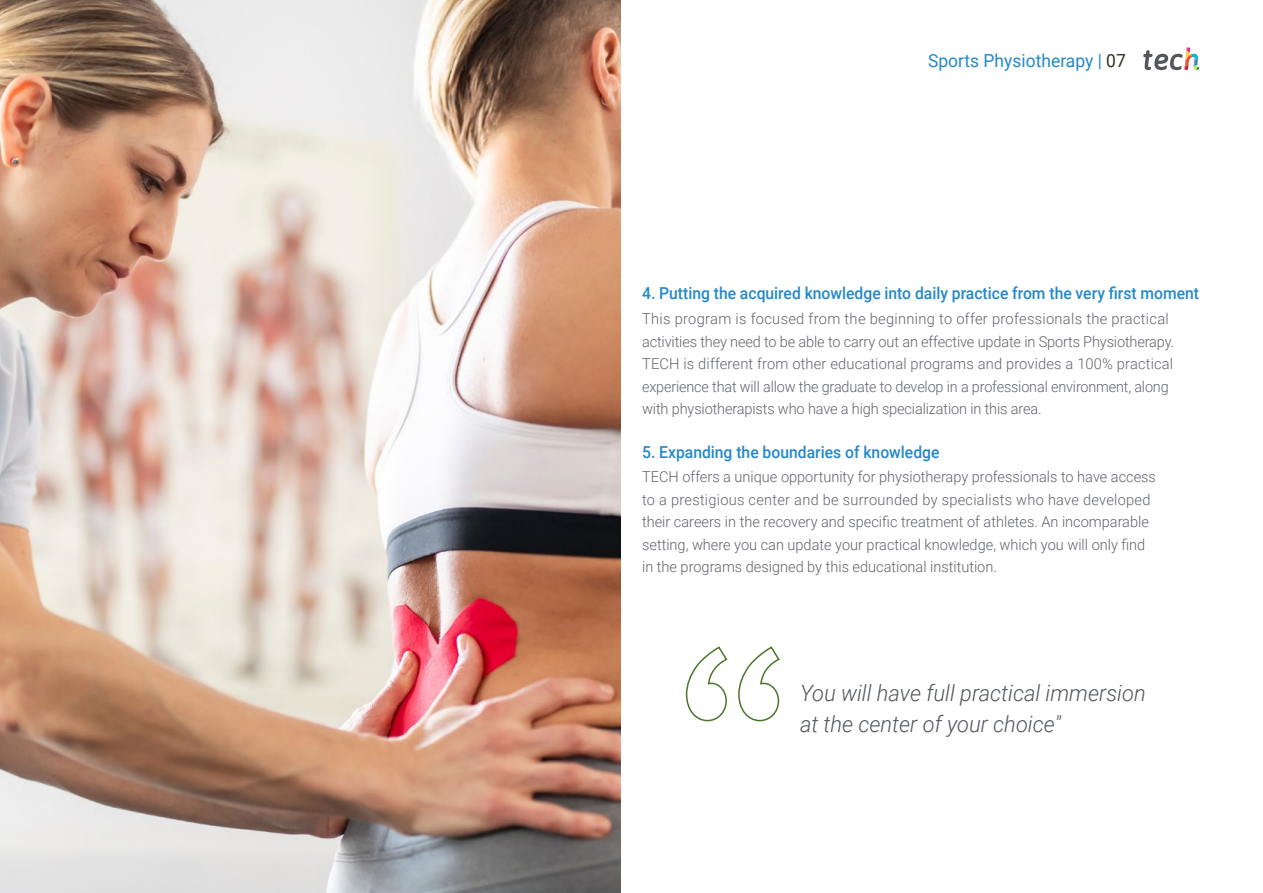
<style>
.page{position:relative;width:1263px;height:893px;background:#fff}
.page>*{position:absolute;margin:0;border:0;box-sizing:border-box;transform-origin:0 0}
.t1{font:italic 300 22.5px/31.5px "Roboto";color:#52555b}
.t2{font:18px "Roboto";color:#2488c9}
.t3{font:500 16.5px "Roboto";color:#2488c9;scale:.95 1}
.t4{font:300 15px/22.5px "Roboto";color:#61646a}
.s1{color:#2289cb}
.s2{color:#312e20}
</style>
<div class="page">
<svg style="left:685px;top:646px;width:95px;height:76px"></svg>
<img style="left:0;top:0;width:621px;height:893px">
<svg style="left:1143px;top:47px;width:56px;height:24px"></svg>
<p class="t2" style="left:928px;top:48px;width:199px">Sports Physiotherapy <span class="s1">|</span> <span class="s2">07</span></p>
<p class="t3" style="left:642px;top:282px;width:588px">4. Putting the acquired knowledge into daily practice from the very first moment</p>
<p class="t4" style="left:642px;top:307px;width:534px">This program is focused from the beginning to offer professionals the practical activities they need to be able to carry out an effective update in Sports Physiotherapy.<br>TECH is different from other educational programs and provides a 100% practical experience that will allow the graduate to develop in a professional environment, along with physiotherapists who have a high specialization in this area.</p>
<p class="t3" style="left:642px;top:440px;width:314px">5. Expanding the boundaries of knowledge</p>
<p class="t4" style="left:642px;top:465px;width:515px">TECH offers a unique opportunity for physiotherapy professionals to have access to a prestigious center and be surrounded by specialists who have developed their careers in the recovery and specific treatment of athletes. An incomparable setting, where you can update your practical knowledge, which you will only find in the programs designed by this educational institution.</p>
<h1 class="t1" style="left:800px;top:676px;width:347px">You will have full practical immersion at the center of your choice"</h1>
</div>
